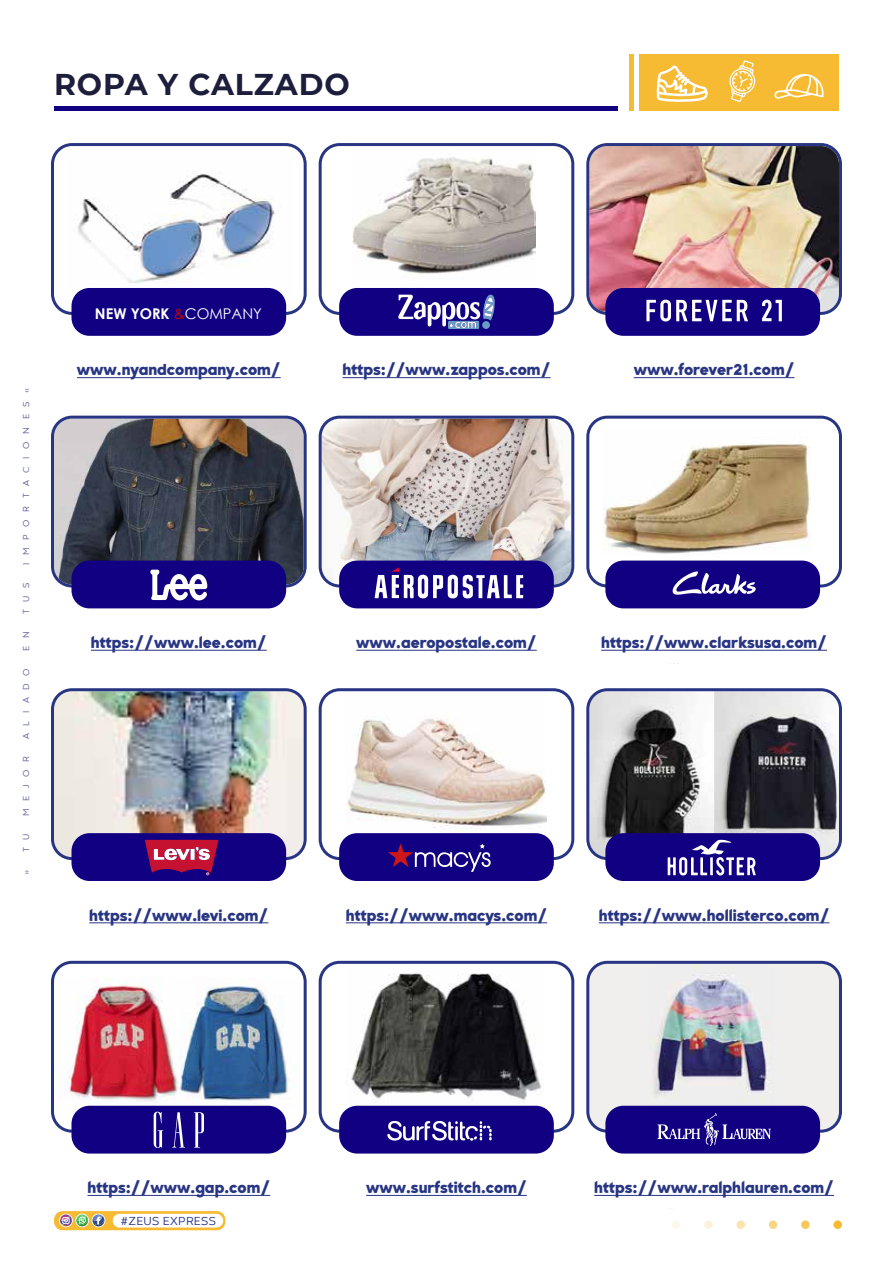
<style>
.page{position:relative;width:893px;height:1263px;background:#fff}
.page>*{position:absolute;margin:0;border:0;box-sizing:border-box;transform-origin:0 0}
.t1{font:700 30px "Montserrat";letter-spacing:.03em;color:#1d1d3c}
.t2{font:900 18px "Slenco";color:#283583}
.t3{font:700 14.85px "Century Gothic";color:#fff}
.t4{font:12px "Codec Warm Trial News";letter-spacing:.03em;color:#283583}
.t5{font:9px "Codec Warm Trial News";letter-spacing:.85em;color:#5b5b9e}
.s1{font-weight:400;color:#c00}
.s2{font-weight:400}
</style>
<div class="page">
<div style="left:833px;top:1220px;width:9px;height:9px;background:#f7ba33;border-radius:50%"></div>
<svg style="left:736px;top:1220px;width:9px;height:9px"></svg>
<svg style="left:801px;top:1220px;width:9px;height:9px"></svg>
<svg style="left:704px;top:1220px;width:9px;height:9px"></svg>
<div style="left:769px;top:1220px;width:8px;height:9px;background:#fad584;border-radius:50%"></div>
<div style="left:672px;top:1220px;width:8px;height:9px;background:#fef8eb;border-radius:50%"></div>
<svg style="left:54px;top:1211px;width:171px;height:19px"></svg>
<div style="left:113px;top:1214px;width:110px;height:13px;background:#fff;border-radius:7px"></div>
<svg style="left:59px;top:1213px;width:14px;height:14px"></svg>
<svg style="left:75px;top:1213px;width:14px;height:14px"></svg>
<svg style="left:60px;top:1214px;width:45px;height:12px"></svg>
<img style="left:77px;top:147px;width:215px;height:164px">
<div style="left:51px;top:143px;width:256px;height:172px;border:3px solid #283583;border-radius:20px"></div>
<img style="left:352px;top:157px;width:184px;height:132px">
<div style="left:319px;top:143px;width:255px;height:172px;border:3px solid #283583;border-radius:20px"></div>
<img style="left:590px;top:147px;width:248px;height:164px">
<div style="left:586px;top:143px;width:256px;height:172px;border:3px solid #283583;border-radius:20px"></div>
<hr style="left:77px;top:377px;width:204px;height:1px;background:#283583">
<hr style="left:342px;top:377px;width:208px;height:1px;background:#283583">
<hr style="left:634px;top:377px;width:160px;height:1px;background:#283583">
<div style="left:71px;top:288px;width:215px;height:48px;background:#110081;border-radius:18px"></div>
<div style="left:339px;top:288px;width:215px;height:48px;background:#110081;border-radius:18px"></div>
<div style="left:605px;top:288px;width:215px;height:48px;background:#110081;border-radius:18px"></div>
<img style="left:55px;top:692px;width:248px;height:164px">
<div style="left:51px;top:688px;width:256px;height:172px;border:3px solid #283583;border-radius:20px"></div>
<img style="left:347px;top:717px;width:199px;height:119px">
<div style="left:319px;top:688px;width:255px;height:172px;border:3px solid #283583;border-radius:20px"></div>
<img style="left:590px;top:692px;width:124px;height:164px">
<img style="left:714px;top:692px;width:124px;height:164px">
<div style="left:586px;top:688px;width:256px;height:172px;border:3px solid #283583;border-radius:20px"></div>
<hr style="left:89px;top:922px;width:179px;height:1px;background:#283583">
<hr style="left:346px;top:922px;width:201px;height:1px;background:#283583">
<hr style="left:599px;top:922px;width:230px;height:1px;background:#283583">
<div style="left:71px;top:833px;width:215px;height:48px;background:#110081;border-radius:18px"></div>
<div style="left:339px;top:833px;width:215px;height:48px;background:#110081;border-radius:18px"></div>
<div style="left:605px;top:833px;width:215px;height:48px;background:#110081;border-radius:18px"></div>
<img style="left:55px;top:420px;width:248px;height:163px">
<div style="left:51px;top:416px;width:256px;height:171px;border:3px solid #283583;border-radius:20px"></div>
<img style="left:323px;top:420px;width:247px;height:163px">
<div style="left:319px;top:416px;width:255px;height:171px;border:3px solid #283583;border-radius:20px"></div>
<div style="left:586px;top:416px;width:256px;height:171px;border:3px solid #283583;border-radius:20px"></div>
<hr style="left:91px;top:650px;width:176px;height:1px;background:#283583">
<hr style="left:356px;top:650px;width:181px;height:1px;background:#283583">
<hr style="left:601px;top:650px;width:226px;height:1px;background:#283583">
<div style="left:71px;top:560px;width:215px;height:48px;background:#110081;border-radius:18px"></div>
<div style="left:339px;top:560px;width:215px;height:48px;background:#110081;border-radius:18px"></div>
<div style="left:605px;top:560px;width:215px;height:48px;background:#110081;border-radius:18px"></div>
<img style="left:67px;top:978px;width:227px;height:129px">
<div style="left:51px;top:961px;width:256px;height:172px;border:3px solid #283583;border-radius:20px"></div>
<img style="left:345px;top:973px;width:200px;height:137px">
<div style="left:319px;top:961px;width:255px;height:172px;border:3px solid #283583;border-radius:20px"></div>
<div style="left:588px;top:962px;width:252px;height:169px;background:#f0efed;border-radius:20px"></div>
<img style="left:650px;top:973px;width:124px;height:133px">
<div style="left:586px;top:961px;width:256px;height:172px;border:3px solid #283583;border-radius:20px"></div>
<hr style="left:87px;top:1195px;width:183px;height:1px;background:#283583">
<hr style="left:366px;top:1195px;width:161px;height:1px;background:#283583">
<hr style="left:594px;top:1195px;width:240px;height:1px;background:#283583">
<div style="left:71px;top:1106px;width:215px;height:47px;background:#110081;border-radius:18px"></div>
<div style="left:339px;top:1106px;width:215px;height:47px;background:#110081;border-radius:18px"></div>
<div style="left:605px;top:1106px;width:215px;height:47px;background:#110081;border-radius:18px"></div>
<svg style="left:375px;top:567px;width:148px;height:32px"></svg>
<svg style="left:646px;top:299px;width:102px;height:22px"></svg>
<svg style="left:762px;top:300px;width:20px;height:21px"></svg>
<svg style="left:150px;top:570px;width:57px;height:31px"></svg>
<svg style="left:673px;top:571px;width:83px;height:24px"></svg>
<svg style="left:668px;top:840px;width:88px;height:36px"></svg>
<svg style="left:194px;top:1112px;width:10px;height:35px"></svg>
<svg style="left:154px;top:1111px;width:9px;height:37px"></svg>
<svg style="left:173px;top:1112px;width:11px;height:35px"></svg>
<svg style="left:657px;top:1113px;width:114px;height:33px"></svg>
<svg style="left:387px;top:1121px;width:105px;height:20px"></svg>
<svg style="left:398px;top:294px;width:97px;height:35px"></svg>
<svg style="left:145px;top:840px;width:73px;height:35px"></svg>
<img style="left:604px;top:444px;width:206px;height:111px">
<div style="left:640px;top:54px;width:199px;height:57px;background:#f7ba33"></div>
<div style="left:629px;top:54px;width:5px;height:57px;background:#f7ba33"></div>
<div style="left:54px;top:106px;width:563px;height:5px;background:#110081"></div>
<svg style="left:729px;top:60px;width:27px;height:42px"></svg>
<svg style="left:657px;top:65px;width:51px;height:37px"></svg>
<svg style="left:774px;top:74px;width:49px;height:25px"></svg>
<svg style="left:388px;top:843px;width:103px;height:29px"></svg>
<h1 class="t1" style="left:54px;top:62px;width:297px">ROPA Y CALZADO</h1>
<p class="t5" style="left:21px;top:565px;width:178px;rotate:-90deg">IMPORTACIONES«</p>
<p class="t5" style="left:21px;top:614px;width:34px;rotate:-90deg">TUS</p>
<p class="t5" style="left:21px;top:651px;width:21px;rotate:-90deg">E N</p>
<p class="t5" style="left:21px;top:739px;width:72px;rotate:-90deg">ALIADO</p>
<p class="t5" style="left:21px;top:816px;width:61px;rotate:-90deg">MEJOR</p>
<p class="t5" style="left:21px;top:875px;width:43px;rotate:-90deg">» T U</p>
<p class="t3" style="left:95px;top:302px;width:168px">NEW YORK <span class="s1">&amp;</span><span class="s2">COMPANY</span></p>
<p class="t2" style="left:77px;top:360px;width:205px">www.nyandcompany.com/</p>
<p class="t2" style="left:342px;top:360px;width:209px">https://www.zappos.com/</p>
<p class="t2" style="left:634px;top:360px;width:162px">www.forever21.com/</p>
<p class="t2" style="left:91px;top:632px;width:177px">https://www.lee.com/</p>
<p class="t2" style="left:356px;top:632px;width:182px">www.aeropostale.com/</p>
<p class="t2" style="left:601px;top:632px;width:227px">https://www.clarksusa.com/</p>
<p class="t2" style="left:89px;top:905px;width:181px">https://www.levi.com/</p>
<p class="t2" style="left:346px;top:905px;width:203px">https://www.macys.com/</p>
<p class="t2" style="left:599px;top:905px;width:232px">https://www.hollisterco.com/</p>
<p class="t2" style="left:87px;top:1178px;width:184px">https://www.gap.com/</p>
<p class="t2" style="left:366px;top:1178px;width:162px">www.surfstitch.com/</p>
<p class="t2" style="left:594px;top:1178px;width:241px">https://www.ralphlauren.com/</p>
<p class="t4" style="left:121px;top:1213px;width:97px">#ZEUS EXPRESS</p>
</div>
